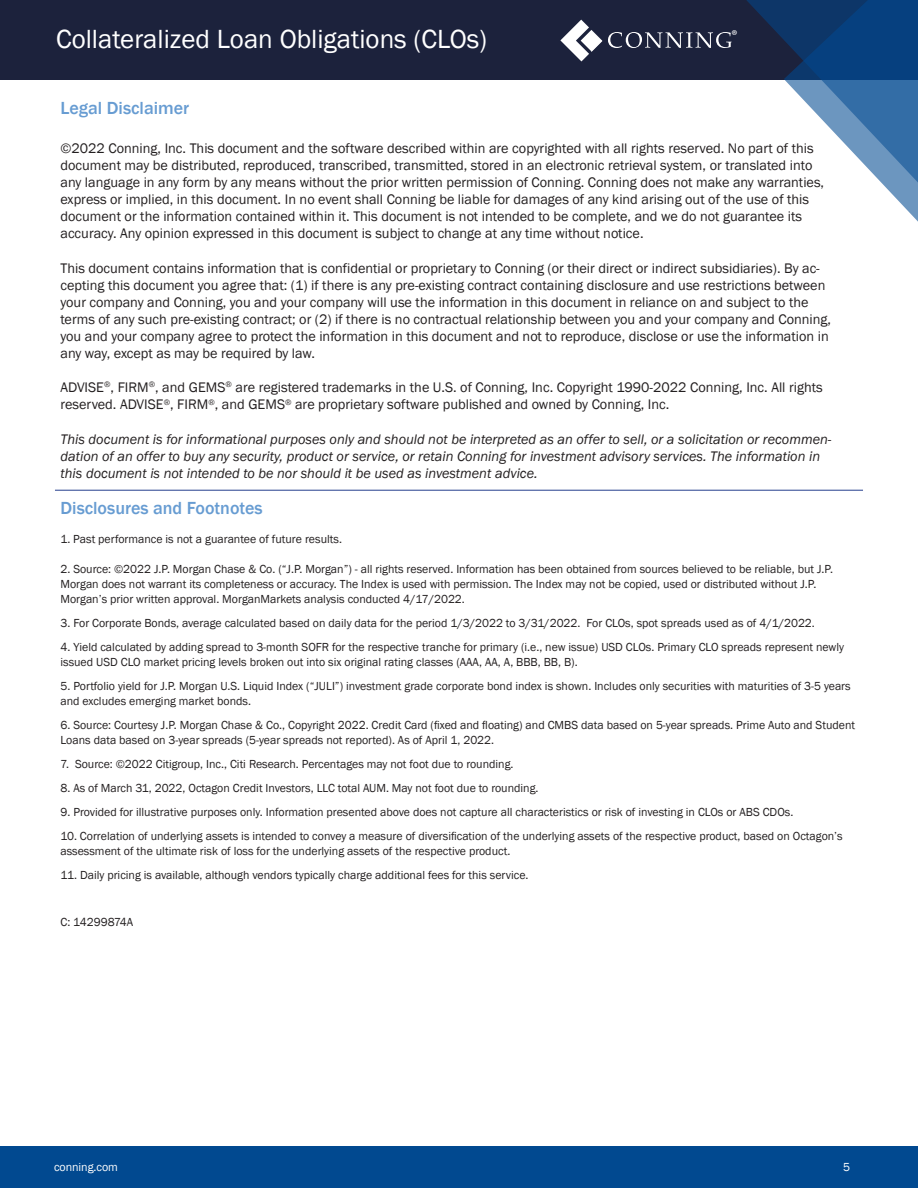
<style>
.page{position:relative;width:918px;height:1188px;background:#fff}
.page>*{position:absolute;margin:0;border:0;box-sizing:border-box;transform-origin:0 0}
.t1{font:27px "Franklin Gothic";color:#fff}
.t2{font:500 18px "Franklin Gothic";color:#679cd2}
.t3{font:14.4px "Myriad Pro";color:#fff}
.t4{font:14.25px/17.1px "Franklin Gothic";color:#231f20}
.t5{font:italic 14.25px/17.1px "Franklin Gothic";color:#231f20}
.Disclaimer{font:12px/15px "Franklin Gothic";color:#231f20}
.t6{font:12px "Franklin Gothic";letter-spacing:-.005em;color:#fff}
</style>
<div class="page">
<div style="left:0;top:1147px;width:918px;height:41px;background:#014990"></div>
<div style="left:0;top:0;width:918px;height:80px;background:#1c223c"></div>
<svg style="left:581px;top:0;width:203px;height:62px"></svg>
<svg style="left:784px;top:0;width:134px;height:222px"></svg>
<svg style="left:608px;top:32px;width:124px;height:16px"></svg>
<svg style="left:560px;top:20px;width:42px;height:41px"></svg>
<hr style="left:55px;top:490px;width:808px;height:1px;background:#253f8e">
<p class="t1" style="left:56px;top:23px;width:433px">Collateralized Loan Obligations (CLOs)</p>
<p class="t3" style="left:732px;top:26px;width:8px">®</p>
<p class="t2" style="left:60px;top:97px;width:130px">Legal Disclaimer</p>
<p class="t4" style="left:60px;top:140px;width:765px">©2022 Conning, Inc. This document and the software described within are copyrighted with all rights reserved. No part of this document may be distributed, reproduced, transcribed, transmitted, stored in an electronic retrieval system, or translated into any language in any form by any means without the prior written permission of Conning. Conning does not make any warranties, express or implied, in this document. In no event shall Conning be liable for damages of any kind arising out of the use of this document or the information contained within it. This document is not intended to be complete, and we do not guarantee its accuracy. Any opinion expressed in this document is subject to change at any time without notice.</p>
<p class="t4" style="left:60px;top:260px;width:772px">This document contains information that is confidential or proprietary to Conning (or their direct or indirect subsidiaries). By ac&shy;cepting this document you agree that: (1) if there is any pre-existing contract containing disclosure and use restrictions between your company and Conning, you and your company will use the information in this document in reliance on and subject to the terms of any such pre-existing contract; or (2) if there is no contractual relationship between you and your company and Conning, you and your company agree to protect the information in this document and not to reproduce, disclose or use the information in any way, except as may be required by law.</p>
<p class="t4" style="left:60px;top:379px;width:764px">ADVISE<sup>®</sup>, FIRM<sup>®</sup>, and GEMS<sup>®</sup> are registered trademarks in the U.S. of Conning, Inc. Copyright 1990-2022 Conning, Inc. All rights reserved. ADVISE<sup>®</sup>, FIRM<sup>®</sup>, and GEMS<sup>®</sup> are proprietary software published and owned by Conning, Inc.</p>
<p class="t5" style="left:60px;top:430px;width:772px">This document is for informational purposes only and should not be interpreted as an offer to sell, or a solicitation or recommen&shy;dation of an offer to buy any security, product or service, or retain Conning for investment advisory services. The information in this document is not intended to be nor should it be used as investment advice.</p>
<p class="t2" style="left:60px;top:497px;width:204px">Disclosures and Footnotes</p>
<p class="Disclaimer" style="left:60px;top:532px;width:283px">1. Past performance is not a guarantee of future results.</p>
<p class="Disclaimer" style="left:60px;top:562px;width:774px">2. Source: ©2022 J.P. Morgan Chase &amp; Co. (“J.P. Morgan”) - all rights reserved. Information has been obtained from sources believed to be reliable, but J.P.<br>Morgan does not warrant its completeness or accuracy. The Index is used with permission. The Index may not be copied, used or distributed without J.P.<br>Morgan’s prior written approval. MorganMarkets analysis conducted 4/17/2022.</p>
<p class="Disclaimer" style="left:60px;top:616px;width:756px">3. For Corporate Bonds, average calculated based on daily data for the period 1/3/2022 to 3/31/2022. For CLOs, spot spreads used as of 4/1/2022.</p>
<p class="Disclaimer" style="left:60px;top:640px;width:785px">4. Yield calculated by adding spread to 3-month SOFR for the respective tranche for primary (i.e., new issue) USD CLOs. Primary CLO spreads represent newly issued USD CLO market pricing levels broken out into six original rating classes (AAA, AA, A, BBB, BB, B).</p>
<p class="Disclaimer" style="left:60px;top:679px;width:792px">5. Portfolio yield for J.P. Morgan U.S. Liquid Index (“JULI”) investment grade corporate bond index is shown. Includes only securities with maturities of 3-5 years and excludes emerging market bonds.</p>
<p class="Disclaimer" style="left:60px;top:718px;width:796px">6. Source: Courtesy J.P. Morgan Chase &amp; Co., Copyright 2022. Credit Card (fixed and floating) and CMBS data based on 5-year spreads. Prime Auto and Student<br>Loans data based on 3-year spreads (5-year spreads not reported). As of April 1, 2022.</p>
<p class="Disclaimer" style="left:60px;top:757px;width:455px">7. Source: ©2022 Citigroup, Inc., Citi Research. Percentages may not foot due to rounding.</p>
<p class="Disclaimer" style="left:60px;top:781px;width:480px">8. As of March 31, 2022, Octagon Credit Investors, LLC total AUM. May not foot due to rounding.</p>
<p class="Disclaimer" style="left:60px;top:805px;width:734px">9. Provided for illustrative purposes only. Information presented above does not capture all characteristics or risk of investing in CLOs or ABS CDOs.</p>
<p class="Disclaimer" style="left:60px;top:829px;width:784px">10. Correlation of underlying assets is intended to convey a measure of diversification of the underlying assets of the respective product, based on Octagon’s assessment of the ultimate risk of loss for the underlying assets of the respective product.</p>
<p class="Disclaimer" style="left:60px;top:868px;width:470px">11. Daily pricing is available, although vendors typically charge additional fees for this service.</p>
<p class="Disclaimer" style="left:60px;top:915px;width:74px">C: 14299874A</p>
<p class="t6" style="left:54px;top:1159px;width:65px">conning.com</p>
<p class="t6" style="left:843px;top:1159px;width:9px">5</p>
</div>
